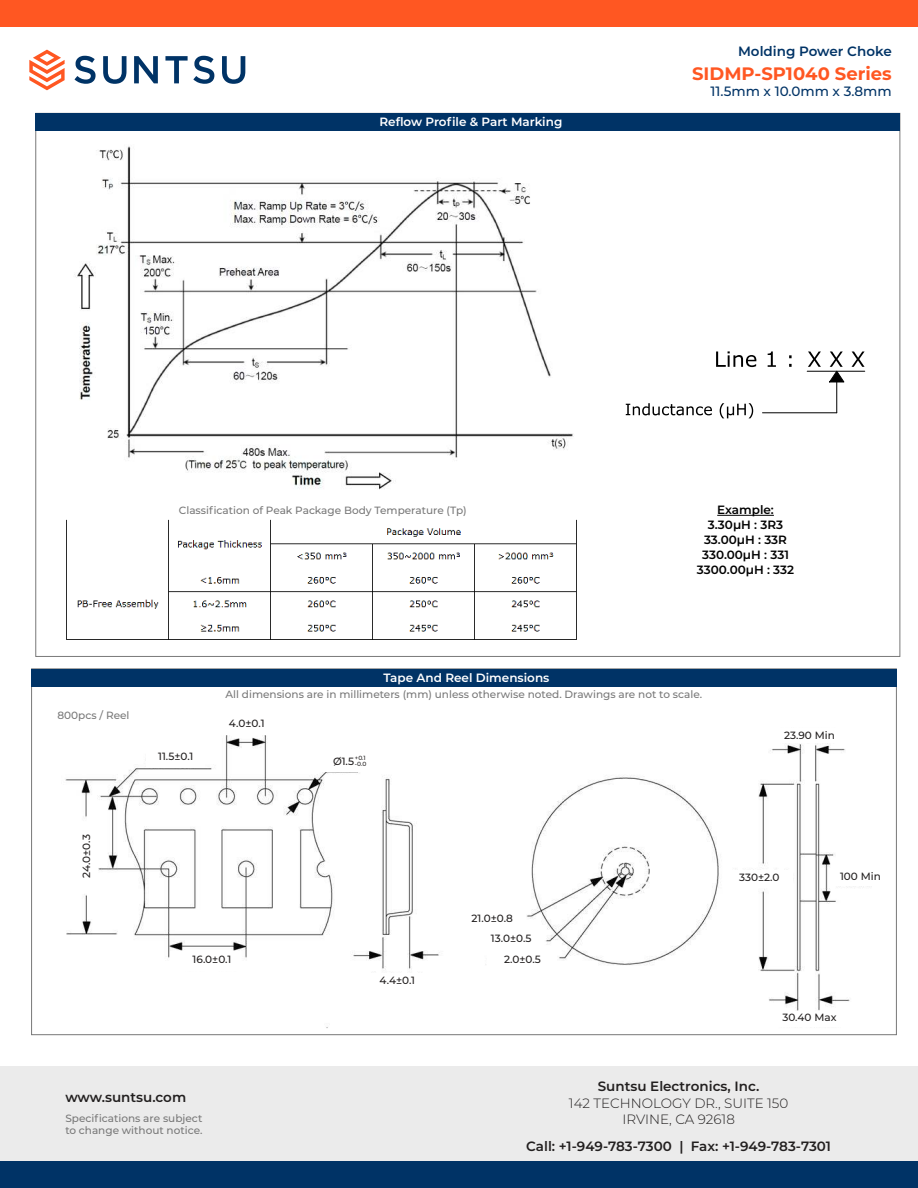
<style>
.page{position:relative;width:918px;height:1188px;background:#fff}
.page>*{position:absolute;margin:0;border:0;box-sizing:border-box;transform-origin:0 0}
.t1{font:700 18px "Montserrat";color:#ff5722}
.t2{font:600 13.5px "Montserrat";color:#221f1f}
.t3{font:300 13.5px/16.2px "Montserrat";color:#221f1f;text-align:center}
.t4{font:500 13.5px "Montserrat";color:#036}
.t5{font:600 13.5px "Montserrat";color:#036}
.t6{font:600 12px/15px "Montserrat";color:#000;text-align:center}
.t7{font:600 12px "Montserrat";color:#fff}
.t8{font:500 10.5px/12.6px "Montserrat";color:#787878}
.t9{font:500 10.5px "Montserrat";color:#221f1f}
.t10{font:500 6px/5.7px "Montserrat";color:#221f1f}
</style>
<div class="page">
<div style="left:0;top:1066px;width:918px;height:122px;background:#ebebeb"></div>
<svg style="left:74px;top:56px;width:22px;height:28px"></svg>
<svg style="left:103px;top:56px;width:24px;height:28px"></svg>
<svg style="left:134px;top:56px;width:24px;height:27px"></svg>
<svg style="left:222px;top:56px;width:23px;height:28px"></svg>
<svg style="left:29px;top:50px;width:36px;height:40px"></svg>
<svg style="left:165px;top:56px;width:49px;height:28px"></svg>
<div style="left:0;top:0;width:918px;height:27px;background:#ff5722"></div>
<div style="left:0;top:1161px;width:918px;height:27px;background:#036"></div>
<div style="left:36px;top:113px;width:864px;height:18px;background:#036"></div>
<img style="left:74px;top:146px;width:500px;height:344px">
<svg style="left:716px;top:351px;width:76px;height:16px"></svg>
<svg style="left:626px;top:403px;width:127px;height:15px"></svg>
<hr style="left:762px;top:413px;width:75px;height:1px;background:#000">
<hr style="left:807px;top:371px;width:58px;height:1px;background:#000">
<svg style="left:808px;top:352px;width:57px;height:30px"></svg>
<hr style="left:836px;top:382px;width:1px;height:31px;background:#000">
<img style="left:66px;top:519px;width:511px;height:121px">
<div style="left:31px;top:669px;width:866px;height:17px;background:#036"></div>
<img style="left:65px;top:735px;width:803px;height:293px">
<div style="left:146px;top:750px;width:59px;height:17px;background:#fff"></div>
<div style="left:315px;top:754px;width:57px;height:18px;background:#fff"></div>
<div style="left:80px;top:825px;width:17px;height:63px;background:#fff"></div>
<div style="left:183px;top:953px;width:58px;height:17px;background:#fff"></div>
<div style="left:458px;top:912px;width:68px;height:14px;background:#fff"></div>
<div style="left:479px;top:932px;width:65px;height:18px;background:#fff"></div>
<div style="left:488px;top:953px;width:69px;height:20px;background:#fff"></div>
<div style="left:776px;top:729px;width:67px;height:14px;background:#fff"></div>
<div style="left:725px;top:871px;width:68px;height:14px;background:#fff"></div>
<div style="left:829px;top:869px;width:63px;height:17px;background:#fff"></div>
<div style="left:776px;top:1011px;width:67px;height:16px;background:#fff"></div>
<div style="left:363px;top:973px;width:68px;height:15px;background:#fff"></div>
<hr style="left:717px;top:515px;width:57px;height:1px;background:#000">
<p class="t7" style="left:379px;top:117px;width:184px">Reflow Profile &amp; Part Marking</p>
<p class="t5" style="left:738px;top:46px;width:155px">Molding Power Choke</p>
<p class="t4" style="left:711px;top:86px;width:183px">11.5mm x 10.0mm x 3.8mm</p>
<h1 class="t1" style="left:692px;top:63px;width:201px">SIDMP-SP1040 Series</h1>
<p class="t8" style="left:179px;top:504px;width:289px">Classification of Peak Package Body Temperature (Tp)</p>
<p class="t7" style="left:383px;top:673px;width:168px">Tape And Reel Dimensions</p>
<p class="t6" style="left:697px;top:503px;width:99px">Example:<br>3.30µH : 3R3<br>33.00µH : 33R<br>330.00µH : 331<br>3300.00µH : 332</p>
<p class="t8" style="left:58px;top:710px;width:73px">800pcs / Reel</p>
<p class="t9" style="left:81px;top:878px;width:45px;rotate:-90deg">24.0±0.3</p>
<p class="t8" style="left:226px;top:688px;width:478px">All dimensions are in millimeters (mm) unless otherwise noted. Drawings are not to scale.</p>
<p class="t9" style="left:229px;top:718px;width:37px">4.0±0.1</p>
<p class="t9" style="left:158px;top:751px;width:37px">11.5±0.1</p>
<p class="t9" style="left:333px;top:756px;width:23px">Ø1.5</p>
<p class="t10" style="left:355px;top:755px;width:13px">+0.1 -0.0</p>
<p class="t9" style="left:193px;top:954px;width:40px">16.0±0.1</p>
<p class="t9" style="left:379px;top:975px;width:37px">4.4±0.1</p>
<p class="t9" style="left:472px;top:913px;width:43px">21.0±0.8</p>
<p class="t9" style="left:491px;top:934px;width:42px">13.0±0.5</p>
<p class="t9" style="left:504px;top:954px;width:38px">2.0±0.5</p>
<p class="t9" style="left:784px;top:730px;width:52px">23.90 Min</p>
<p class="t9" style="left:739px;top:872px;width:42px">330±2.0</p>
<p class="t9" style="left:840px;top:871px;width:42px">100 Min</p>
<p class="t9" style="left:782px;top:1013px;width:56px">30.40 Max</p>
<p class="t2" style="left:65px;top:1092px;width:122px">www.suntsu.com</p>
<p class="t8" style="left:65px;top:1113px;width:139px">Specifications are subject to change without notice.</p>
<p class="t2" style="left:598px;top:1081px;width:163px">Suntsu Electronics, Inc.</p>
<p class="t3" style="left:569px;top:1096px;width:221px">142 TECHNOLOGY DR., SUITE 150<br>IRVINE, CA 92618</p>
<p class="t2" style="left:526px;top:1141px;width:306px">Call: +1-949-783-7300 | Fax: +1-949-783-7301</p>
</div>
